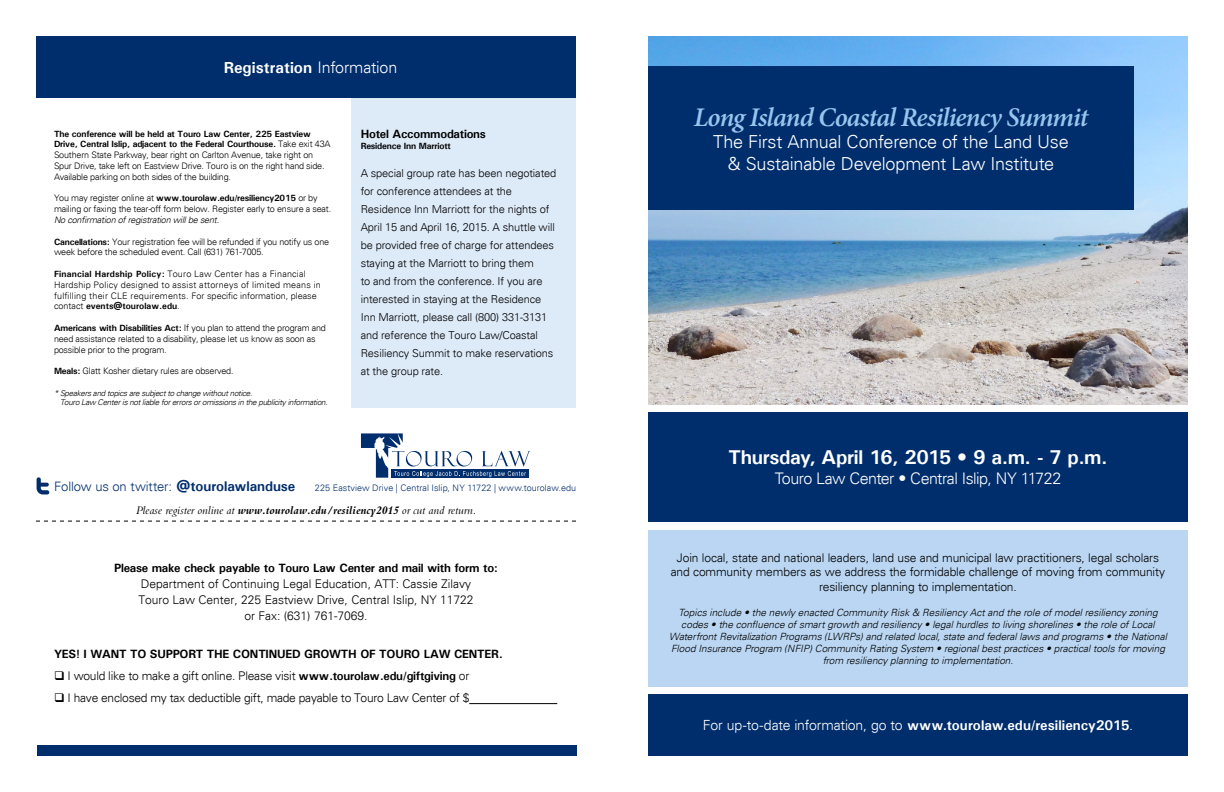
<style>
.page{position:relative;width:1224px;height:792px;background:#fff}
.page>*{position:absolute;margin:0;border:0;box-sizing:border-box;transform-origin:0 0}
.t1{font:italic 600 27px "Minion Pro";letter-spacing:-.035em;color:#98c5ed}
.t2{font:700 20px "Univers";letter-spacing:-.015em;color:#fff}
.t3{font:300 18px/21.6px "Univers";letter-spacing:-.015em;color:#fff;text-align:center}
.t4{font:300 16px "Univers";letter-spacing:-.035em;color:#fff}
.t5{font:700 16px "Univers";letter-spacing:.005em;color:#fff}
.t6{font:700 14px "Univers";color:#fff}
.t7{font:300 13px "Univers";letter-spacing:-.01em;color:#002e6d}
.t8{font:300 12px/14.4px "Univers";letter-spacing:-.01em;color:#000;text-align:center}
.t9{font:700 12px "Univers";letter-spacing:-.02em;color:#000}
.t10{font:italic 12px "Bembo";color:#000}
.t11{font:300 11px/18px "Univers";letter-spacing:-.01em;color:#000}
.t12{font:italic 300 10px/12px "Univers";color:#000;text-align:center}
.t13{font:300 9px/10.8px "Univers";letter-spacing:-.02em;color:#000}
.t14{font:300 9px/10.8px "Univers";letter-spacing:.02em;color:#000}
.t15{font:300 9px "Univers";letter-spacing:.005em;color:#002e6d}
.t16{font:italic 300 9px "Univers";letter-spacing:-.02em;color:#000}
.t17{font:700 9px "Univers";letter-spacing:-.02em;color:#000}
.t18{font:italic 300 8px/9.6px "Univers";letter-spacing:-.03em;color:#000}
.s1{font-weight:300}
.s2{font-weight:700}
.s3{font-weight:700;font-size:14px}
</style>
<div class="page">
<img style="left:648px;top:36px;width:540px;height:369px">
<div style="left:648px;top:66px;width:486px;height:144px;background:#002e6d"></div>
<div style="left:648px;top:530px;width:540px;height:157px;background:#bad6f2"></div>
<div style="left:648px;top:413px;width:540px;height:109px;background:#002e6d"></div>
<div style="left:648px;top:694px;width:540px;height:62px;background:#002e6d"></div>
<div style="left:351px;top:98px;width:225px;height:310px;background:#ddeaf8"></div>
<div style="left:37px;top:746px;width:540px;height:10px;background:#002e6d"></div>
<svg style="left:36px;top:521px;width:540px;height:1px"></svg>
<hr style="left:469px;top:703px;width:88px;height:1px;background:#000">
<div style="left:36px;top:36px;width:540px;height:62px;background:#002e6d"></div>
<svg style="left:37px;top:477px;width:12px;height:18px"></svg>
<svg style="left:361px;top:433px;width:169px;height:45px"></svg>
<h3 class="t5" style="left:224px;top:57px;width:175px">Registration <span class="s1">Information</span></h3>
<p class="t13" style="left:54px;top:128px;width:278px"><span class="s2">The conference will be held at Touro Law Center, 225 Eastview Drive, Central Islip, adjacent to the Federal Courthouse.</span> Take exit 43A Southern State Parkway, bear right on Carlton Avenue, take right on Spur Drive, take left on Eastview Drive. Touro is on the right hand side.<br>Available parking on both sides of the building.</p>
<p class="t13" style="left:54px;top:193px;width:279px">You may register online at <span class="s2">www.tourolaw.edu/resiliency2015</span> or by mailing or faxing the tear-off form below. Register early to ensure a seat.</p>
<p class="t16" style="left:54px;top:214px;width:167px">No confirmation of registration will be sent.</p>
<p class="t13" style="left:54px;top:236px;width:277px"><span class="s2">Cancellations:</span> Your registration fee will be refunded if you notify us one week before the scheduled event. Call (631) 761-7005.</p>
<p class="t14" style="left:54px;top:268px;width:268px"><span class="s2">Financial Hardship Policy:</span> Touro Law Center has a Financial Hardship Policy designed to assist attorneys of limited means in fulfilling their CLE requirements. For specific information, please contact <span class="s2">events@tourolaw.edu</span>.</p>
<p class="t13" style="left:54px;top:322px;width:273px"><span class="s2">Americans with Disabilities Act:</span> If you plan to attend the program and need assistance related to a disability, please let us know as soon as possible prior to the program.</p>
<p class="t13" style="left:54px;top:366px;width:181px"><span class="s2">Meals:</span> Glatt Kosher dietary rules are observed.</p>
<p class="t18" style="left:60px;top:388px;width:269px;text-indent:-6px">* Speakers and topics are subject to change without notice.<br>Touro Law Center is not liable for errors or omissions in the publicity information.</p>
<h3 class="t9" style="left:361px;top:126px;width:127px">Hotel Accommodations</h3>
<p class="t17" style="left:361px;top:140px;width:92px">Residence Inn Marriott</p>
<p class="t11" style="left:361px;top:165px;width:197px">A special group rate has been negotiated for conference attendees at the Residence Inn Marriott for the nights of April 15 and April 16, 2015. A shuttle will be provided free of charge for attendees staying at the Marriott to bring them<br>to and from the conference. If you are interested in staying at the Residence Inn Marriott, please call (800) 331-3131 and reference the Touro Law/Coastal Resiliency Summit to make reservations at the group rate.</p>
<h3 class="t7" style="left:54px;top:479px;width:243px">Follow us on twitter: <span class="s3">@tourolawlanduse</span></h3>
<p class="t15" style="left:315px;top:482px;width:263px">225 Eastview Drive | Central Islip, NY 11722 | www.tourolaw.edu</p>
<h3 class="t10" style="left:136px;top:503px;width:342px">Please register online at <span class="s2">www.tourolaw.edu/resiliency2015</span> or cut and return.</h3>
<h3 class="t9" style="left:114px;top:561px;width:385px">Please make check payable to Touro Law Center and mail with form to:</h3>
<h3 class="t8" style="left:139px;top:576px;width:336px;line-height:16px">Department of Continuing Legal Education, ATT: Cassie Zilavy<br>Touro Law Center, 225 Eastview Drive, Central Islip, NY 11722 or Fax: (631) 761-7069.</h3>
<h3 class="t9" style="left:54px;top:647px;width:450px">YES! I WANT TO SUPPORT THE CONTINUED GROWTH OF TOURO LAW CENTER.</h3>
<h3 class="t8" style="left:54px;top:669px;width:417px">❑ I would like to make a gift online. Please visit <span class="s2">www.tourolaw.edu/giftgiving</span> or</h3>
<h3 class="t8" style="left:54px;top:691px;width:417px">❑ I have enclosed my tax deductible gift, made payable to Touro Law Center of $</h3>
<h1 class="t1" style="left:694px;top:99px;width:396px">Long Island Coastal Resiliency Summit</h1>
<h3 class="t3" style="left:713px;top:131px;width:357px">The First Annual Conference of the Land Use &amp; Sustainable Development Law Institute</h3>
<h2 class="t2" style="left:729px;top:445px;width:380px">Thursday, April 16, 2015 • 9 a.m. - 7 p.m.</h2>
<h3 class="t4" style="left:775px;top:469px;width:288px">Touro Law Center • Central Islip, NY 11722</h3>
<h3 class="t8" style="left:671px;top:550px;width:496px">Join local, state and national leaders, land use and municipal law practitioners, legal scholars and community members as we address the formidable challenge of moving from community resiliency planning to implementation.</h3>
<p class="t12" style="left:669px;top:606px;width:499px">Topics include • the newly enacted Community Risk &amp; Resiliency Act and the role of model resiliency zoning codes • the confluence of smart growth and resiliency • legal hurdles to living shorelines • the role of Local Waterfront Revitalization Programs (LWRPs) and related local, state and federal laws and programs • the National Flood Insurance Program (NFIP) Community Rating System • regional best practices • practical tools for moving from resiliency planning to implementation.</p>
<h3 class="t6" style="left:703px;top:716px;width:432px"><span class="s1">For up-to-date information, go to</span> www.tourolaw.edu/resiliency2015<span class="s1">.</span></h3>
</div>
